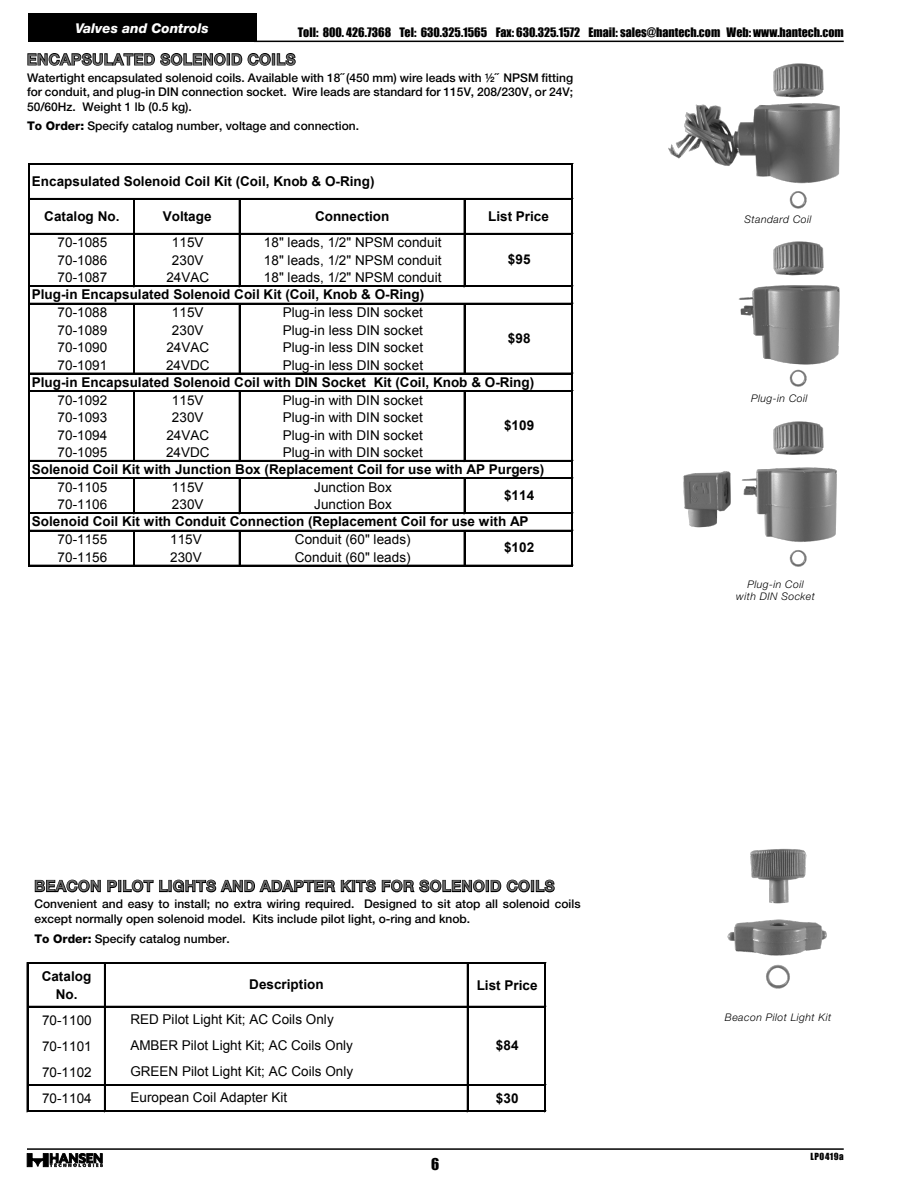
<style>
.page{position:relative;width:918px;height:1188px;background:#fff}
.page>*{position:absolute;margin:0;border:0;box-sizing:border-box;transform-origin:0 0}
.PB_Section_Header{font:500 15px "Helvetica Neue LT Std";letter-spacing:.05em;color:#6e6e6e}
.t1{font:15px "Impact";color:#000}
.t2{font:13.5px/26.1px "Arial";letter-spacing:.005em;color:#000;text-align:justify}
.t3{font:700 13.5px/17.7px "Arial";color:#000;text-align:center}
.t4{font:italic 800 13.5px "Helvetica Neue LT Std";color:#fff}
.PB_Body_Text{font:500 12px/14.4px "Helvetica Neue LT Std";color:#000;text-align:justify}
.t5{font:12px "Impact";color:#000}
.PB_Photo_Text{font:italic 300 10.5px/12.6px "Helvetica Neue LT Std";letter-spacing:.04em;color:#000;text-align:center}
.t6{font:9px "Impact";letter-spacing:.055em;color:#000}
.s1{font-weight:800}
</style>
<div class="page">
<hr style="left:27px;top:1148px;width:817px;height:2px;background:#000">
<div style="left:28px;top:14px;width:228px;height:28px;background:#000"></div>
<hr style="left:254px;top:41px;width:590px;height:1px;background:#000">
<svg style="left:27px;top:1153px;width:76px;height:14px"></svg>
<svg style="left:27px;top:53px;width:269px;height:13px"></svg>
<img style="left:668px;top:103px;width:172px;height:81px">
<img style="left:738px;top:285px;width:102px;height:80px">
<img style="left:683px;top:421px;width:154px;height:146px">
<img style="left:727px;top:848px;width:100px;height:141px">
<svg style="left:34px;top:879px;width:521px;height:14px"></svg>
<hr style="left:27px;top:963px;width:1px;height:149px;background:#000">
<hr style="left:104px;top:964px;width:2px;height:148px;background:#000">
<hr style="left:467px;top:964px;width:2px;height:148px;background:#000">
<hr style="left:544px;top:964px;width:1px;height:148px;background:#000">
<hr style="left:545px;top:964px;width:1px;height:148px;background:#000">
<hr style="left:28px;top:962px;width:518px;height:1px;background:#000">
<hr style="left:28px;top:963px;width:518px;height:1px;background:#000">
<hr style="left:28px;top:1006px;width:518px;height:2px;background:#000">
<hr style="left:28px;top:1084px;width:518px;height:2px;background:#000">
<hr style="left:28px;top:1110px;width:518px;height:1px;background:#000">
<hr style="left:28px;top:1111px;width:518px;height:1px;background:#000">
<img style="left:773px;top:63px;width:51px;height:35px">
<img style="left:789px;top:191px;width:18px;height:18px">
<img style="left:773px;top:241px;width:51px;height:35px">
<img style="left:789px;top:369px;width:18px;height:18px">
<hr style="left:134px;top:200px;width:1px;height:87px;background:#000">
<hr style="left:239px;top:200px;width:2px;height:87px;background:#000">
<hr style="left:464px;top:200px;width:1px;height:87px;background:#000">
<hr style="left:134px;top:305px;width:1px;height:69px;background:#000">
<hr style="left:239px;top:305px;width:2px;height:69px;background:#000">
<hr style="left:464px;top:305px;width:1px;height:69px;background:#000">
<hr style="left:134px;top:392px;width:1px;height:70px;background:#000">
<hr style="left:239px;top:392px;width:2px;height:70px;background:#000">
<hr style="left:464px;top:392px;width:1px;height:70px;background:#000">
<hr style="left:134px;top:479px;width:1px;height:35px;background:#000">
<hr style="left:239px;top:479px;width:2px;height:35px;background:#000">
<hr style="left:464px;top:479px;width:1px;height:35px;background:#000">
<hr style="left:28px;top:163px;width:2px;height:403px;background:#000">
<hr style="left:571px;top:165px;width:1px;height:401px;background:#000">
<hr style="left:572px;top:165px;width:1px;height:401px;background:#000">
<hr style="left:134px;top:532px;width:1px;height:34px;background:#000">
<hr style="left:239px;top:532px;width:2px;height:34px;background:#000">
<hr style="left:464px;top:532px;width:1px;height:34px;background:#000">
<hr style="left:30px;top:163px;width:543px;height:2px;background:#000">
<hr style="left:30px;top:198px;width:543px;height:2px;background:#000">
<hr style="left:30px;top:233px;width:543px;height:2px;background:#000">
<hr style="left:30px;top:285px;width:543px;height:1px;background:#000">
<hr style="left:30px;top:286px;width:543px;height:1px;background:#000">
<hr style="left:30px;top:303px;width:543px;height:2px;background:#000">
<hr style="left:30px;top:373px;width:543px;height:1px;background:#000">
<hr style="left:30px;top:390px;width:543px;height:2px;background:#000">
<hr style="left:30px;top:460px;width:543px;height:2px;background:#000">
<hr style="left:30px;top:478px;width:543px;height:1px;background:#000">
<hr style="left:30px;top:513px;width:543px;height:1px;background:#000">
<hr style="left:30px;top:530px;width:543px;height:2px;background:#000">
<hr style="left:30px;top:565px;width:543px;height:1px;background:#000">
<p class="t4" style="left:75px;top:20px;width:135px">Valves and Controls</p>
<p class="PB_Section_Header" style="left:27px;top:50px;width:270px">ENCAPSULATED SOLENOID COILS</p>
<p class="PB_Body_Text" style="left:27px;top:70px;width:548px">Watertight encapsulated solenoid coils. Available with 18˝ (450 mm) wire leads with ½˝ NPSM fitting for conduit, and plug-in DIN connection socket. Wire leads are standard for 115V, 208/230V, or 24V; 50/60Hz. Weight 1 lb (0.5 kg).</p>
<p class="PB_Body_Text" style="left:27px;top:119px;width:334px"><span class="s1">To Order:</span> Specify catalog number, voltage and connection.</p>
<p class="t5" style="left:298px;top:23px;width:547px">Toll: 800. 426.7368 Tel: 630.325.1565 Fax: 630.325.1572 Email: sales@hantech.com Web: www.hantech.com</p>
<p class="t3" style="left:32px;top:173px;width:344px">Encapsulated Solenoid Coil Kit (Coil, Knob &amp; O-Ring)</p>
<p class="t3" style="left:44px;top:208px;width:77px">Catalog No.</p>
<p class="t3" style="left:163px;top:208px;width:50px">Voltage</p>
<p class="t3" style="left:315px;top:208px;width:76px">Connection</p>
<p class="t3" style="left:488px;top:208px;width:62px">List Price</p>
<p class="t2" style="left:58px;top:230px;width:51px">70-1085</p>
<p class="t2" style="left:172px;top:230px;width:33px">115V</p>
<p class="t2" style="left:264px;top:230px;width:179px">18" leads, 1/2" NPSM conduit</p>
<p class="t2" style="left:58px;top:247px;width:51px">70-1086</p>
<p class="t2" style="left:172px;top:247px;width:33px">230V</p>
<p class="t2" style="left:264px;top:247px;width:179px">18" leads, 1/2" NPSM conduit</p>
<p class="t2" style="left:58px;top:265px;width:51px">70-1087</p>
<p class="t2" style="left:166px;top:265px;width:44px">24VAC</p>
<p class="t2" style="left:264px;top:265px;width:179px">18" leads, 1/2" NPSM conduit</p>
<p class="t2" style="left:58px;top:300px;width:51px">70-1088</p>
<p class="t2" style="left:172px;top:300px;width:33px">115V</p>
<p class="t2" style="left:283px;top:300px;width:142px">Plug-in less DIN socket</p>
<p class="t2" style="left:58px;top:317px;width:51px">70-1089</p>
<p class="t2" style="left:172px;top:317px;width:33px">230V</p>
<p class="t2" style="left:283px;top:317px;width:142px">Plug-in less DIN socket</p>
<p class="t2" style="left:58px;top:335px;width:51px">70-1090</p>
<p class="t2" style="left:166px;top:335px;width:44px">24VAC</p>
<p class="t2" style="left:283px;top:335px;width:142px">Plug-in less DIN socket</p>
<p class="t2" style="left:58px;top:352px;width:51px">70-1091</p>
<p class="t2" style="left:166px;top:352px;width:45px">24VDC</p>
<p class="t2" style="left:283px;top:352px;width:142px">Plug-in less DIN socket</p>
<p class="t2" style="left:58px;top:387px;width:51px">70-1092</p>
<p class="t2" style="left:172px;top:387px;width:33px">115V</p>
<p class="t2" style="left:283px;top:387px;width:142px">Plug-in with DIN socket</p>
<p class="t2" style="left:58px;top:404px;width:51px">70-1093</p>
<p class="t2" style="left:172px;top:404px;width:33px">230V</p>
<p class="t2" style="left:283px;top:404px;width:142px">Plug-in with DIN socket</p>
<p class="t2" style="left:58px;top:422px;width:51px">70-1094</p>
<p class="t2" style="left:166px;top:422px;width:44px">24VAC</p>
<p class="t2" style="left:283px;top:422px;width:142px">Plug-in with DIN socket</p>
<p class="t2" style="left:58px;top:439px;width:51px">70-1095</p>
<p class="t2" style="left:166px;top:439px;width:45px">24VDC</p>
<p class="t2" style="left:283px;top:439px;width:142px">Plug-in with DIN socket</p>
<p class="t2" style="left:58px;top:474px;width:51px">70-1105</p>
<p class="t2" style="left:172px;top:474px;width:33px">115V</p>
<p class="t2" style="left:314px;top:474px;width:79px">Junction Box</p>
<p class="t2" style="left:58px;top:492px;width:51px">70-1106</p>
<p class="t2" style="left:172px;top:492px;width:33px">230V</p>
<p class="t2" style="left:314px;top:492px;width:79px">Junction Box</p>
<p class="t2" style="left:58px;top:527px;width:51px">70-1155</p>
<p class="t2" style="left:170px;top:527px;width:33px">115V</p>
<p class="t2" style="left:295px;top:527px;width:117px">Conduit (60" leads)</p>
<p class="t2" style="left:58px;top:544px;width:51px">70-1156</p>
<p class="t2" style="left:170px;top:544px;width:33px">230V</p>
<p class="t2" style="left:295px;top:544px;width:117px">Conduit (60" leads)</p>
<p class="t3" style="left:508px;top:251px;width:24px">$95</p>
<p class="t3" style="left:32px;top:286px;width:394px">Plug-in Encapsulated Solenoid Coil Kit (Coil, Knob &amp; O-Ring)</p>
<p class="t3" style="left:508px;top:330px;width:24px">$98</p>
<p class="t3" style="left:32px;top:373px;width:504px">Plug-in Encapsulated Solenoid Coil with DIN Socket Kit (Coil, Knob &amp; O-Ring)</p>
<p class="t3" style="left:504px;top:417px;width:32px">$109</p>
<p class="t3" style="left:32px;top:461px;width:514px">Solenoid Coil Kit with Junction Box (Replacement Coil for use with AP Purgers)</p>
<p class="t3" style="left:32px;top:513px;width:498px">Solenoid Coil Kit with Conduit Connection (Replacement Coil for use with AP</p>
<p class="t3" style="left:504px;top:487px;width:32px">$114</p>
<p class="t3" style="left:504px;top:539px;width:32px">$102</p>
<p class="PB_Section_Header" style="left:34px;top:877px;width:522px">BEACON PILOT LIGHTS AND ADAPTER KITS FOR SOLENOID COILS</p>
<p class="PB_Body_Text" style="left:34px;top:897px;width:548px">Convenient and easy to install; no extra wiring required. Designed to sit atop all solenoid coils except normally open solenoid model. Kits include pilot light, o-ring and knob.</p>
<p class="PB_Body_Text" style="left:34px;top:931px;width:197px"><span class="s1">To Order:</span> Specify catalog number.</p>
<p class="t3" style="left:42px;top:968px;width:51px">Catalog<br>No.</p>
<p class="t3" style="left:477px;top:977px;width:62px">List Price</p>
<p class="t2" style="left:42px;top:1007px;width:51px">70-1100<br>70-1101<br>70-1102<br>70-1104</p>
<p class="t3" style="left:249px;top:976px;width:76px">Description</p>
<p class="t2" style="left:130px;top:1006px;width:224px;text-align:left">RED Pilot Light Kit; AC Coils Only<br>AMBER Pilot Light Kit; AC Coils Only<br>GREEN Pilot Light Kit; AC Coils Only</p>
<p class="t3" style="left:496px;top:1037px;width:24px">$84</p>
<p class="t2" style="left:130px;top:1085px;width:158px">European Coil Adapter Kit</p>
<p class="t3" style="left:496px;top:1090px;width:24px">$30</p>
<p class="t1" style="left:431px;top:1153px;width:10px">6</p>
<p class="PB_Photo_Text" style="left:745px;top:213px;width:68px">Standard Coil</p>
<p class="PB_Photo_Text" style="left:751px;top:392px;width:58px">Plug-in Coil</p>
<p class="PB_Photo_Text" style="left:736px;top:577px;width:80px">Plug-in Coil with DIN Socket</p>
<p class="PB_Photo_Text" style="left:725px;top:1011px;width:108px">Beacon Pilot Light Kit</p>
<p class="t6" style="left:811px;top:1150px;width:35px">LP0419a</p>
</div>
